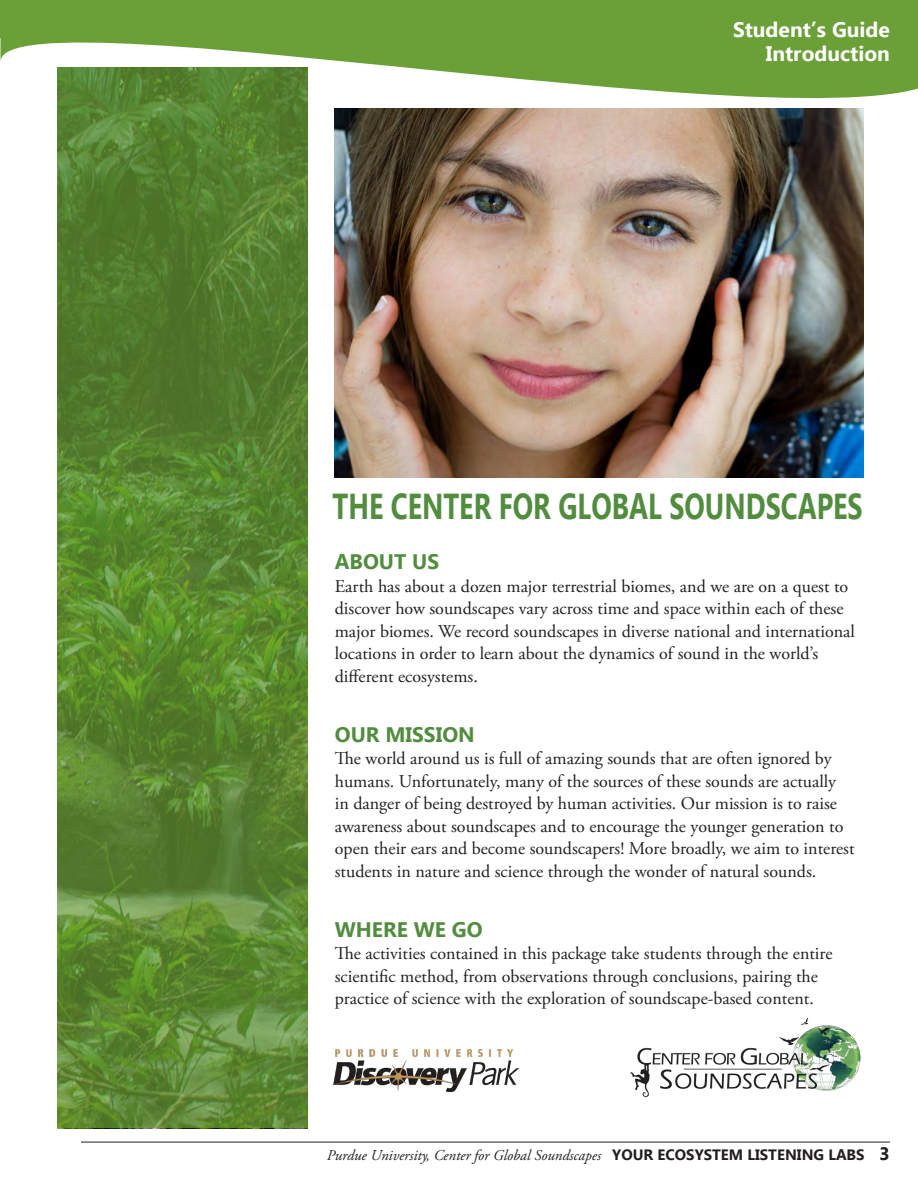
<style>
.page{position:relative;width:918px;height:1188px;background:#fff}
.page>*{position:absolute;margin:0;border:0;box-sizing:border-box;transform-origin:0 0}
.t1{font:700 36px "Ebrima";color:#528c3f;scale:.75 1}
.t2{font:700 21px/24px "Ebrima";color:#fff;text-align:right}
.t3{font:700 21px "Ebrima";color:#528c3f}
.t4{font:18px/22.5px "Adobe Garamond Pro";color:#231f20}
.t5{font:italic 15px "Adobe Garamond Pro";color:#231f20}
.s1{font-family:"Ebrima";font-weight:700;font-style:normal}
.s2{font-family:"Ebrima";font-weight:700;font-style:normal;font-size:18px}
</style>
<div class="page">
<svg style="left:0;top:0;width:918px;height:174px;fill:#6b9f37"></svg>
<hr style="left:81px;top:1142px;width:809px;height:1px;background:#231f20">
<svg style="left:57px;top:67px;width:251px;height:1060px;background:#598330"></svg>
<img style="left:335px;top:108px;width:529px;height:369px">
<img style="left:630px;top:1017px;width:231px;height:81px">
<img style="left:334px;top:1049px;width:184px;height:43px">
<p class="t2" style="left:733px;top:17px;width:158px">Student’s Guide<br>Introduction</p>
<p class="t1" style="left:333px;top:480px;width:708px">THE CENTER FOR GLOBAL SOUNDSCAPES</p>
<p class="t3" style="left:335px;top:546px;width:106px">ABOUT US</p>
<p class="t4" style="left:335px;top:575px;width:522px">Earth has about a dozen major terrestrial biomes, and we are on a quest to discover how soundscapes vary across time and space within each of these major biomes. We record soundscapes in diverse national and international locations in order to learn about the dynamics of sound in the world’s different ecosystems.</p>
<p class="t3" style="left:335px;top:718px;width:142px">OUR MISSION</p>
<p class="t4" style="left:335px;top:748px;width:521px">The world around us is full of amazing sounds that are often ignored by humans. Unfortunately, many of the sources of these sounds are actually in danger of being destroyed by human activities. Our mission is to raise awareness about soundscapes and to encourage the younger generation to open their ears and become soundscapers! More broadly, we aim to interest students in nature and science through the wonder of natural sounds.</p>
<p class="t3" style="left:335px;top:913px;width:149px">WHERE WE GO</p>
<p class="t4" style="left:335px;top:943px;width:499px">The activities contained in this package take students through the entire scientific method, from observations through conclusions, pairing the practice of science with the exploration of soundscape-based content.</p>
<p class="t5" style="left:327px;top:1147px;width:564px">Purdue University, Center for Global Soundscapes <span class="s1">YOUR ECOSYSTEM LISTENING LABS</span> <span class="s2">3</span></p>
</div>
